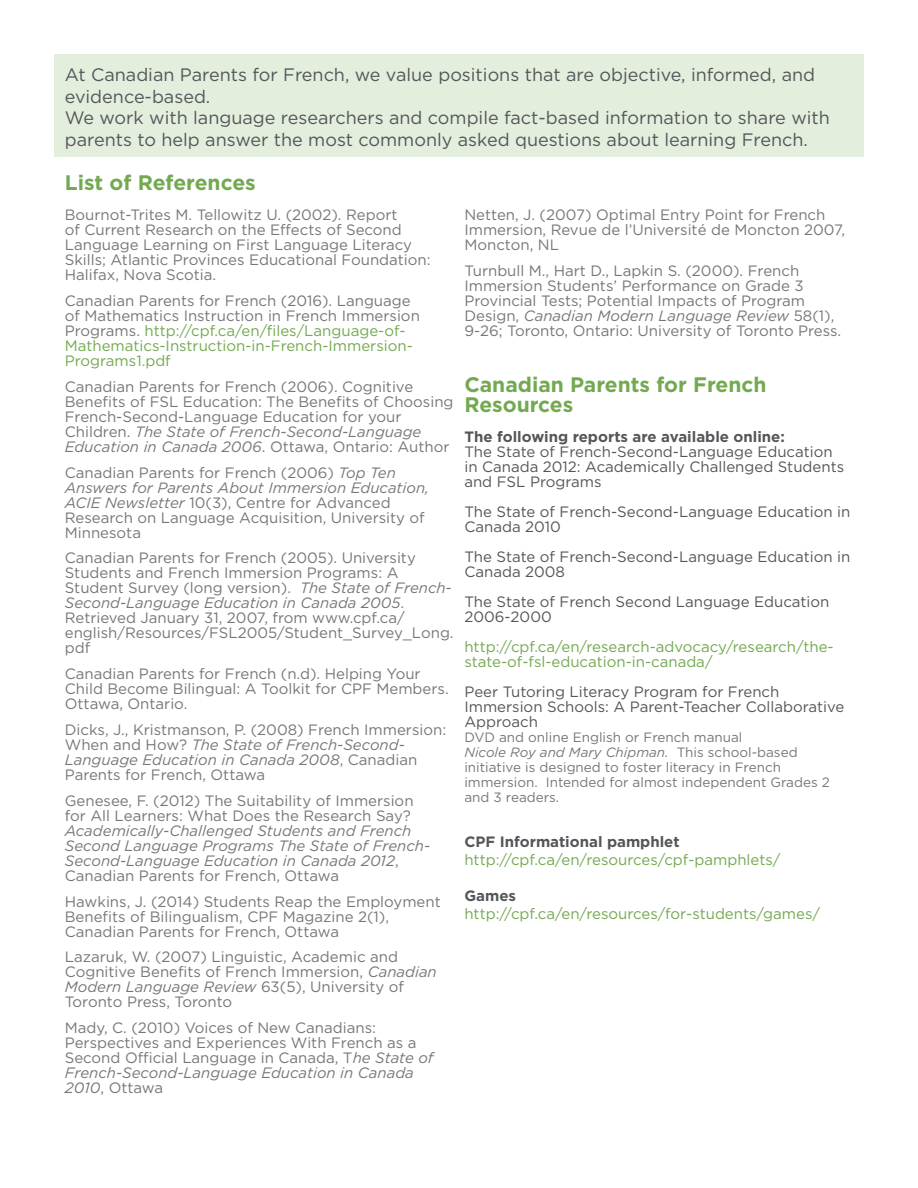
<style>
.page{position:relative;width:918px;height:1188px;background:#fff}
.page>*{position:absolute;margin:0;border:0;box-sizing:border-box;transform-origin:0 0}
.t1{font:700 21px/19.5px "Gotham";color:#73a950}
.t2{font:18px/21.6px "Gotham";color:#55565a}
.t3{font:15px/15px "Gotham";color:#77777a}
.t4{font:15px/15px "Gotham";color:#73a950}
.t5{font:15px/15px "Gotham";color:#55565a}
.t6{font:italic 15px/15px "Gotham";color:#77777a}
.t7{font:700 15px "Gotham";color:#55565a}
.t8{font:13.5px/15px "Gotham";color:#77777a}
.s1{color:#77777a}
.s2{font-style:italic}
.s3{font-style:normal}
</style>
<div class="page">
<div style="left:54px;top:54px;width:810px;height:103px;background:#e3eedc"></div>
<p class="t2" style="left:65px;top:64px;width:767px">At Canadian Parents for French, we value positions that are objective, informed, and evidence-based.<br>We work with language researchers and compile fact-based information to share with parents to help answer the most commonly asked questions about learning French.</p>
<h1 class="t1" style="left:65px;top:172px;width:192px">List of References</h1>
<p class="t3" style="left:65px;top:207px;width:367px">Bournot-Trites M. Tellowitz U. (2002). Report<br>of Current Research on the Effects of Second Language Learning on First Language Literacy Skills; Atlantic Provinces Educational Foundation:<br>Halifax, Nova Scotia.</p>
<p class="t4" style="left:65px;top:293px;width:357px"><span class="s1">Canadian Parents for French (2016). Language of Mathematics Instruction in French Immersion Programs.</span> http://cpf.ca/en/files/Language-of-Mathematics-Instruction-in-French-Immersion-Programs1.pdf</p>
<p class="t3" style="left:65px;top:379px;width:390px">Canadian Parents for French (2006). Cognitive Benefits of FSL Education: The Benefits of Choosing French-Second-Language Education for your Children. <span class="s2">The State of French-Second-Language Education in Canada 2006</span>. Ottawa, Ontario: Author</p>
<p class="t3" style="left:65px;top:465px;width:366px">Canadian Parents for French (2006) <span class="s2">Top Ten Answers for Parents About Immersion Education, ACIE Newsletter</span> 10(3), Centre for Advanced Research on Language Acquisition, University of Minnesota</p>
<p class="t3" style="left:65px;top:550px;width:390px">Canadian Parents for French (2005). University Students and French Immersion Programs: A Student Survey (long version). <span class="s2">The State of French-Second-Language Education in Canada 2005</span>.<br>Retrieved January 31, 2007, from www.cpf.ca/ english/Resources/FSL2005/Student_Survey_Long. pdf</p>
<p class="t3" style="left:65px;top:666px;width:385px">Canadian Parents for French (n.d). Helping Your<br>Child Become Bilingual: A Toolkit for CPF Members.<br>Ottawa, Ontario.</p>
<p class="t3" style="left:65px;top:722px;width:383px">Dicks, J., Kristmanson, P. (2008) French Immersion:<br>When and How? <span class="s2">The State of French-Second-Language Education in Canada 2008</span>, Canadian Parents for French, Ottawa</p>
<p class="t3" style="left:65px;top:793px;width:350px">Genesee, F. (2012) The Suitability of Immersion for All Learners: What Does the Research Say?</p>
<p class="t6" style="left:65px;top:823px;width:367px">Academically-Challenged Students and French Second Language Programs The State of French-Second-Language Education in Canada 2012<span class="s3">, Canadian Parents for French, Ottawa</span></p>
<p class="t3" style="left:65px;top:894px;width:378px">Hawkins, J. (2014) Students Reap the Employment<br>Benefits of Bilingualism, CPF Magazine 2(1),<br>Canadian Parents for French, Ottawa</p>
<p class="t3" style="left:65px;top:949px;width:374px">Lazaruk, W. (2007) Linguistic, Academic and Cognitive Benefits of French Immersion, <span class="s2">Canadian Modern Language Review</span> 63(5), University of Toronto Press, Toronto</p>
<p class="t3" style="left:65px;top:1020px;width:370px">Mady, C. (2010) Voices of New Canadians:<br>Perspectives and Experiences With French as a Second Official Language in Canada, T<span class="s2">he State of French-Second-Language Education in Canada 2010</span>, Ottawa</p>
<p class="t3" style="left:464px;top:207px;width:382px">Netten, J. (2007) Optimal Entry Point for French<br>Immersion, Revue de l’Université de Moncton 2007,<br>Moncton, NL</p>
<p class="t3" style="left:464px;top:263px;width:378px">Turnbull M., Hart D., Lapkin S. (2000). French Immersion Students’ Performance on Grade 3<br>Provincial Tests; Potential Impacts of Program Design, <span class="s2">Canadian Modern Language Review</span> 58(1), 9-26; Toronto, Ontario: University of Toronto Press.</p>
<h1 class="t1" style="left:464px;top:374px;width:304px">Canadian Parents for French<br>Resources</h1>
<p class="t7" style="left:464px;top:428px;width:322px">The following reports are available online:</p>
<p class="t5" style="left:464px;top:444px;width:381px">The State of French-Second-Language Education in Canada 2012: Academically Challenged Students and FSL Programs</p>
<p class="t5" style="left:464px;top:504px;width:388px">The State of French-Second-Language Education in<br>Canada 2010</p>
<p class="t5" style="left:464px;top:549px;width:388px">The State of French-Second-Language Education in<br>Canada 2008</p>
<p class="t5" style="left:464px;top:594px;width:367px">The State of French Second Language Education<br>2006-2000</p>
<p class="t4" style="left:464px;top:639px;width:371px">http://cpf.ca/en/research-advocacy/research/the&shy;state-of-fsl-education-in-canada/</p>
<p class="t5" style="left:464px;top:684px;width:381px">Peer Tutoring Literacy Program for French<br>Immersion Schools: A Parent-Teacher Collaborative<br>Approach</p>
<p class="t8" style="left:464px;top:729px;width:367px">DVD and online English or French manual<br><span class="s2">Nicole Roy and Mary Chipman.</span> This school-based initiative is designed to foster literacy in French immersion. Intended for almost independent Grades 2 and 3 readers.</p>
<p class="t7" style="left:464px;top:833px;width:217px">CPF Informational pamphlet</p>
<p class="t4" style="left:464px;top:852px;width:318px">http://cpf.ca/en/resources/cpf-pamphlets/</p>
<p class="t7" style="left:464px;top:887px;width:53px">Games</p>
<p class="t4" style="left:464px;top:906px;width:357px">http://cpf.ca/en/resources/for-students/games/</p>
</div>
